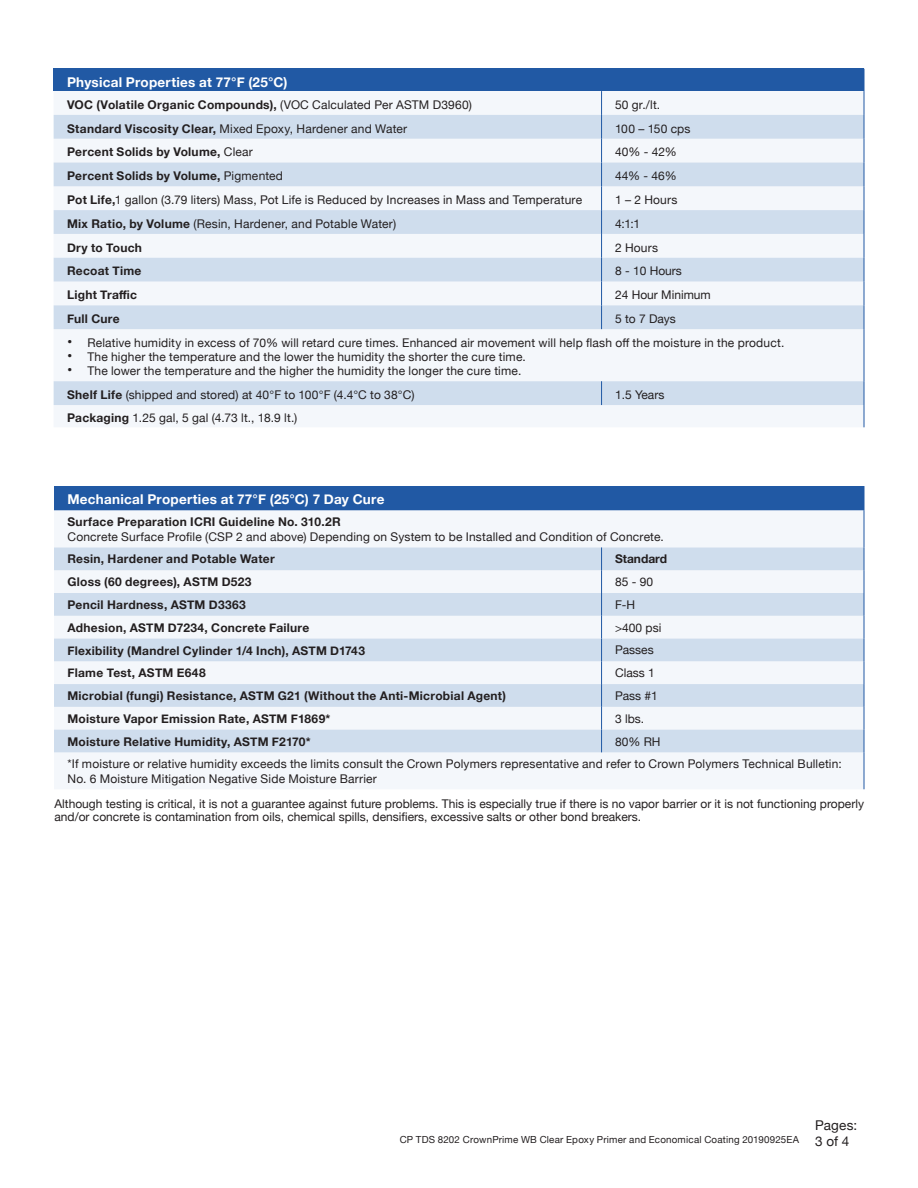
<style>
.page{position:relative;width:918px;height:1188px;background:#fff}
.page>*{position:absolute;margin:0;border:0;box-sizing:border-box;transform-origin:0 0}
.t1{font:700 13.5px "Helvetica Neue";letter-spacing:.02em;color:#fff}
.t2{font:13.5px "Helvetica Neue";letter-spacing:.01em;color:#231f20}
.t3{font:12px/14.4px "Helvetica Neue";letter-spacing:.01em;color:#231f20}
.t4{font:700 12px "Helvetica Neue";letter-spacing:.02em;color:#231f20}
.t5{font:700 12px "Helvetica Neue";color:#231f20}
.t6{font:9.75px "Helvetica Neue";letter-spacing:.02em;color:#231f20}
.s1{font-weight:400}
.s2{font-weight:700}
.s3{font-size:15px}
</style>
<div class="page">
<div style="left:54px;top:486px;width:810px;height:24px;background:#2159a4"></div>
<div style="left:54px;top:510px;width:810px;height:279px;background:#f4f7fb"></div>
<svg style="left:54px;top:547px;width:810px;height:205px;fill:#cfdded"></svg>
<svg style="left:864px;top:486px;width:1px;height:24px"></svg>
<hr style="left:864px;top:510px;width:1px;height:37px;background:#2159a4">
<svg style="left:601px;top:547px;width:1px;height:205px"></svg>
<svg style="left:864px;top:547px;width:1px;height:205px"></svg>
<hr style="left:864px;top:752px;width:1px;height:37px;background:#2159a4">
<div style="left:54px;top:69px;width:810px;height:22px;background:#2159a4"></div>
<div style="left:54px;top:91px;width:810px;height:336px;background:#f4f7fb"></div>
<svg style="left:54px;top:115px;width:810px;height:290px"></svg>
<svg style="left:601px;top:91px;width:1px;height:238px"></svg>
<svg style="left:864px;top:69px;width:1px;height:260px"></svg>
<hr style="left:864px;top:329px;width:1px;height:52px;background:#2159a4">
<svg style="left:601px;top:381px;width:1px;height:24px"></svg>
<svg style="left:864px;top:381px;width:1px;height:46px"></svg>
<p class="t1" style="left:67px;top:71px;width:222px">Physical Properties at 77°F (25°C)</p>
<p class="t4" style="left:67px;top:95px;width:406px">VOC (Volatile Organic Compounds), <span class="s1">(VOC Calculated Per ASTM D3960)</span></p>
<p class="t3" style="left:615px;top:98px;width:47px">50 gr./lt.</p>
<p class="t3" style="left:67px;top:122px;width:342px"><span class="s2">Standard Viscosity Clear,</span> Mixed Epoxy, Hardener and Water</p>
<p class="t3" style="left:615px;top:122px;width:77px">100 – 150 cps</p>
<p class="t4" style="left:67px;top:143px;width:187px">Percent Solids by Volume, <span class="s1">Clear</span></p>
<p class="t3" style="left:615px;top:146px;width:63px">40% - 42%</p>
<p class="t4" style="left:67px;top:167px;width:217px">Percent Solids by Volume, <span class="s1">Pigmented</span></p>
<p class="t3" style="left:615px;top:169px;width:63px">44% - 46%</p>
<p class="t3" style="left:67px;top:193px;width:517px"><span class="s2">Pot Life,</span>1 gallon (3.79 liters) Mass, Pot Life is Reduced by Increases in Mass and Temperature</p>
<p class="t3" style="left:615px;top:193px;width:64px">1 – 2 Hours</p>
<p class="t3" style="left:67px;top:217px;width:331px"><span class="s2">Mix Ratio, by Volume</span> (Resin, Hardener, and Potable Water)</p>
<p class="t3" style="left:615px;top:217px;width:27px">4:1:1</p>
<p class="t4" style="left:67px;top:238px;width:76px">Dry to Touch</p>
<p class="t3" style="left:615px;top:241px;width:45px">2 Hours</p>
<p class="t4" style="left:67px;top:262px;width:76px">Recoat Time</p>
<p class="t3" style="left:615px;top:265px;width:68px">8 - 10 Hours</p>
<p class="t4" style="left:67px;top:286px;width:71px">Light Traffic</p>
<p class="t3" style="left:615px;top:288px;width:97px">24 Hour Minimum</p>
<p class="t4" style="left:67px;top:309px;width:54px">Full Cure</p>
<p class="t3" style="left:615px;top:312px;width:62px">5 to 7 Days</p>
<p class="t3" style="left:67px;top:336px;width:719px"><span class="s3">•</span> Relative humidity in excess of 70% will retard cure times. Enhanced air movement will help flash off the moisture in the product.</p>
<p class="t3" style="left:67px;top:350px;width:460px"><span class="s3">•</span> The higher the temperature and the lower the humidity the shorter the cure time.</p>
<p class="t3" style="left:67px;top:365px;width:456px"><span class="s3">•</span> The lower the temperature and the higher the humidity the longer the cure time.</p>
<p class="t3" style="left:67px;top:388px;width:349px"><span class="s2">Shelf Life</span> (shipped and stored) at 40°F to 100°F (4.4°C to 38°C)</p>
<p class="t3" style="left:615px;top:388px;width:51px">1.5 Years</p>
<p class="t3" style="left:67px;top:411px;width:232px"><span class="s2">Packaging</span> 1.25 gal, 5 gal (4.73 lt., 18.9 lt.)</p>
<p class="t1" style="left:68px;top:488px;width:319px">Mechanical Properties at 77°F (25°C) 7 Day Cure</p>
<p class="t4" style="left:68px;top:513px;width:275px">Surface Preparation ICRI Guideline No. 310.2R</p>
<p class="t3" style="left:68px;top:530px;width:598px">Concrete Surface Profile (CSP 2 and above) Depending on System to be Installed and Condition of Concrete.</p>
<p class="t4" style="left:68px;top:550px;width:209px">Resin, Hardener and Potable Water</p>
<p class="t5" style="left:615px;top:550px;width:54px">Standard</p>
<p class="t4" style="left:68px;top:573px;width:186px">Gloss (60 degrees), ASTM D523</p>
<p class="t3" style="left:615px;top:575px;width:40px">85 - 90</p>
<p class="t4" style="left:68px;top:595px;width:180px">Pencil Hardness, ASTM D3363</p>
<p class="t3" style="left:615px;top:598px;width:22px">F-H</p>
<p class="t4" style="left:68px;top:618px;width:243px">Adhesion, ASTM D7234, Concrete Failure</p>
<p class="t3" style="left:615px;top:621px;width:48px">&gt;400 psi</p>
<p class="t4" style="left:68px;top:641px;width:299px">Flexibility (Mandrel Cylinder 1/4 Inch), ASTM D1743</p>
<p class="t3" style="left:615px;top:644px;width:40px">Passes</p>
<p class="t4" style="left:68px;top:664px;width:140px">Flame Test, ASTM E648</p>
<p class="t3" style="left:615px;top:666px;width:41px">Class 1</p>
<p class="t4" style="left:68px;top:686px;width:440px">Microbial (fungi) Resistance, ASTM G21 (Without the Anti-Microbial Agent)</p>
<p class="t3" style="left:615px;top:689px;width:44px">Pass #1</p>
<p class="t4" style="left:68px;top:709px;width:265px">Moisture Vapor Emission Rate, ASTM F1869*</p>
<p class="t3" style="left:615px;top:712px;width:31px">3 lbs.</p>
<p class="t4" style="left:68px;top:732px;width:245px">Moisture Relative Humidity, ASTM F2170*</p>
<p class="t3" style="left:615px;top:735px;width:47px">80% RH</p>
<p class="t3" style="left:68px;top:757px;width:776px">*If moisture or relative humidity exceeds the limits consult the Crown Polymers representative and refer to Crown Polymers Technical Bulletin:<br>No. 6 Moisture Mitigation Negative Side Moisture Barrier</p>
<p class="t3" style="left:55px;top:797px;width:811px;line-height:13.2px">Although testing is critical, it is not a guarantee against future problems. This is especially true if there is no vapor barrier or it is not functioning properly and/or concrete is contamination from oils, chemical spills, densifiers, excessive salts or other bond breakers.</p>
<p class="t2" style="left:815px;top:1115px;width:43px">Pages:</p>
<p class="t6" style="left:400px;top:1132px;width:401px">CP TDS 8202 CrownPrime WB Clear Epoxy Primer and Economical Coating 20190925EA</p>
<p class="t2" style="left:815px;top:1132px;width:36px">3 of 4</p>
</div>
